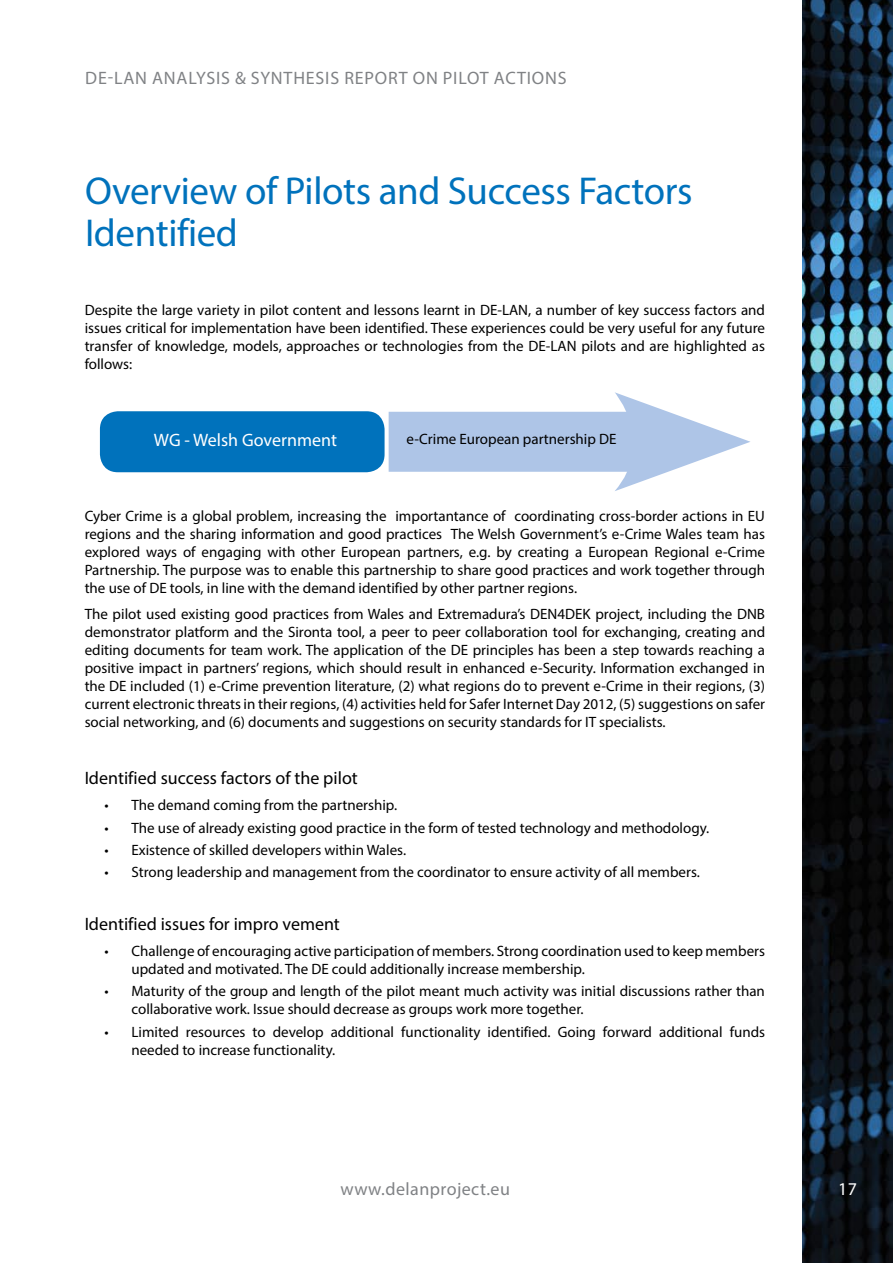
<style>
.page{position:relative;width:893px;height:1263px;background:#fff}
.page>*{position:absolute;margin:0;border:0;box-sizing:border-box;transform-origin:0 0}
.t1{font:39px/42px "Myriad Pro";letter-spacing:-.01em;color:#0072bc}
.t2{font:18px "Myriad Pro";color:#000}
.t3{font:18px "Myriad Pro";letter-spacing:.045em;color:#808285}
.t4{font:18px "Myriad Pro";color:#fff}
.t5{font:18px "Myriad Pro";letter-spacing:.025em;color:#808285}
.t6{font:15px/18px "Myriad Pro";color:#000}
</style>
<div class="page">
<img style="left:802px;top:0;width:91px;height:1263px">
<div style="left:389px;top:412px;width:268px;height:60px;background:#aec5e7"></div>
<svg style="left:615px;top:392px;width:135px;height:99px"></svg>
<div style="left:100px;top:411px;width:285px;height:61px;background:#0072bc;border-radius:18px"></div>
<p class="t3" style="left:85px;top:67px;width:483px">DE-LAN Analysis &amp; Synthesis report on pilot actions</p>
<h1 class="t1" style="left:85px;top:170px;width:609px">Overview of Pilots and Success Factors<br>Identified</h1>
<p class="t6" style="left:85px;top:301px;width:682px;text-align:justify">Despite the large variety in pilot content and lessons learnt in DE-LAN, a number of key success factors and issues critical for implementation have been identified. These experiences could be very useful for any future transfer of knowledge, models, approaches or technologies from the DE-LAN</p>
<p class="t6" style="left:581px;top:337px;width:185px">pilots and are highlighted as</p>
<p class="t6" style="left:85px;top:355px;width:49px">follows:</p>
<p class="t4" style="left:154px;top:429px;width:185px">WG - Welsh Government</p>
<p class="t6" style="left:406px;top:430px;width:202px">e-Crime European partnership DE</p>
<p class="t6" style="left:85px;top:506px;width:682px">Cyber Crime is a global problem, increasing the importantance of coordinating cross-border actions in EU regions and the sharing information and good practices The Welsh Government’s e-Crime Wales team has explored ways of engaging with other European partners, e.g. by creating a European Regional e-Crime Partnership. The purpose was to enable this partnership to share good practices and work together through the use of DE tools, in line with the demand identified by other partner regions.</p>
<p class="t6" style="left:85px;top:605px;width:455px">The pilot used existing good practices from Wales and Extremadura’s DEN</p>
<p class="t6" style="left:85px;top:605px;width:682px;text-indent:473px">4DEK project, including the DNB demonstrator platform and the Sironta tool, a peer to peer collaboration tool for exchanging, creating and editing documents for team work. The application of the DE principles has been a step towards reaching a positive impact in partners’ regions, which should result in enhanced e-Security. I nformation exchanged in the DE included (1) e-Crime prevention literature, (2) what regions do to prevent e-Crime in their regions, (3) current electronic threats in their regions, (4) activities held for Safer I nternet Day 2012, (5) suggestions on safer social networking, and (6) documents and suggestions on security standards for IT specialists.</p>
<p class="t2" style="left:85px;top:767px;width:275px">Identified success factors of the pilot</p>
<p class="t6" style="left:104px;top:796px;width:294px">• The demand coming from the partnership.</p>
<p class="t6" style="left:104px;top:818px;width:606px">• The use of already existing good practice in the form of tested technology and methodology.</p>
<p class="t6" style="left:104px;top:841px;width:303px">• Existence of skilled developers within Wales.</p>
<p class="t6" style="left:104px;top:863px;width:597px">• Strong leadership and management from the coordinator to ensure activity of all members.</p>
<p class="t2" style="left:85px;top:912px;width:257px">Identified issues for impro vement</p>
<p class="t6" style="left:131px;top:942px;width:635px;text-indent:-27px">• Challenge of encouraging active participation of members. Strong coordination used to keep members updated and motivated. The DE could additionally increase membership.</p>
<p class="t6" style="left:131px;top:982px;width:635px;text-indent:-27px">• Maturity of the group and length of the pilot meant much activity was initial discussions rather than collaborative work. Issue should decrease as groups work more together.</p>
<p class="t6" style="left:131px;top:1022px;width:635px;text-indent:-27px">• Limited resources to develop additional functionality identified. Going forward additional funds needed to increase functionality.</p>
<p class="t5" style="left:340px;top:1178px;width:171px">www.delanproject.eu</p>
<p class="t4" style="left:838px;top:1178px;width:20px">17</p>
</div>
